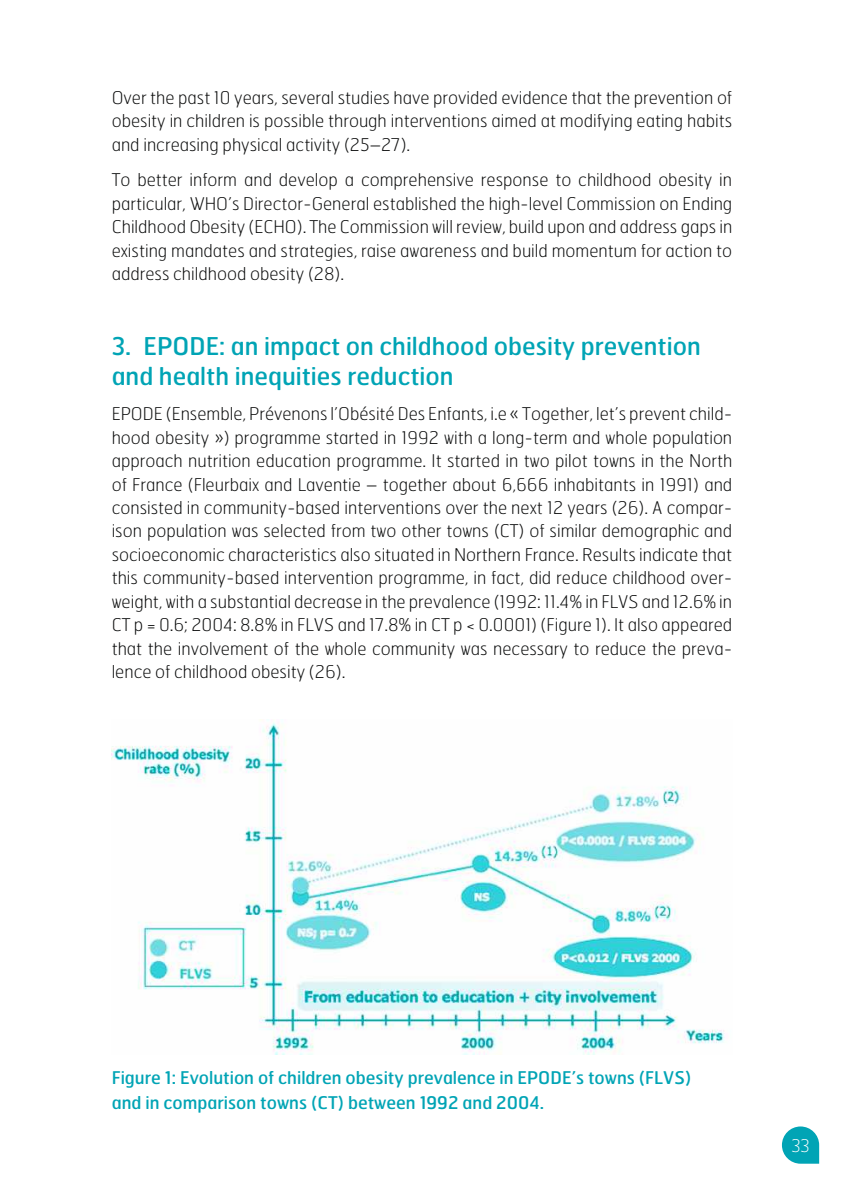
<style>
.page{position:relative;width:844px;height:1191px;background:#fff}
.page>*{position:absolute;margin:0;border:0;box-sizing:border-box;transform-origin:0 0}
.t1{font:24.5px/29.9px "Hermes";color:#00a4b5}
.t2{font:100 17.5px/23.4px "Hermes";color:#0a0b0b;text-align:justify}
.t3{font:17.5px/24.7px "Hermes";color:#00a4b5}
.t4{font:100 17.5px "Hermes";color:#fefefe}
</style>
<div class="page">
<svg style="left:781px;top:1126px;width:38px;height:37px"></svg>
<img style="left:112px;top:719px;width:613px;height:335px">
<p class="t2" style="left:112px;top:85px;width:622px">Over the past 10 years, several studies have provided evidence that the prevention of obesity in children is possible through interventions aimed at modifying eating habits and increasing physical activity (25–27).</p>
<p class="t2" style="left:112px;top:168px;width:622px">To better inform and develop a comprehensive response to childhood obesity in particular, WHO’s Director-General established the high-level Commission on Ending Childhood Obesity (ECHO). The Commission will review, build upon and address gaps in existing mandates and strategies, raise awareness and build momentum for action to address childhood obesity (28).</p>
<h1 class="t1" style="left:112px;top:330px;width:590px">3. EPODE: an impact on childhood obesity prevention and health inequities reduction</h1>
<p class="t2" style="left:112px;top:402px;width:622px">EPODE (Ensemble, Prévenons l’Obésité Des Enfants, i.e « Together, let’s prevent child&shy;hood obesity ») programme started in 1992 with a long-term and whole population approach nutrition education programme. It started in two pilot towns in the North of France (Fleurbaix and Laventie – together about 6,666 inhabitants in 1991) and consisted in community-based interventions over the next 12 years (26). A compar&shy;ison population was selected from two other towns (CT) of similar demographic and socioeconomic characteristics also situated in Northern France. Results indicate that this community-based intervention programme, in fact, did reduce childhood over&shy;weight, with a substantial decrease in the prevalence (1992: 11.4% in FLVS and 12.6% in CT p = 0.6; 2004: 8.8% in FLVS and 17.8% in CT p &lt; 0.0001) (Figure 1). It also appeared that the involvement of the whole community was necessary to reduce the preva&shy;lence of childhood obesity (26).</p>
<p class="t3" style="left:112px;top:1065px;width:581px">Figure 1: Evolution of children obesity prevalence in EPODE’s towns (FLVS) and in comparison towns (CT) between 1992 and 2004.</p>
<p class="t4" style="left:791px;top:1135px;width:20px">33</p>
</div>
